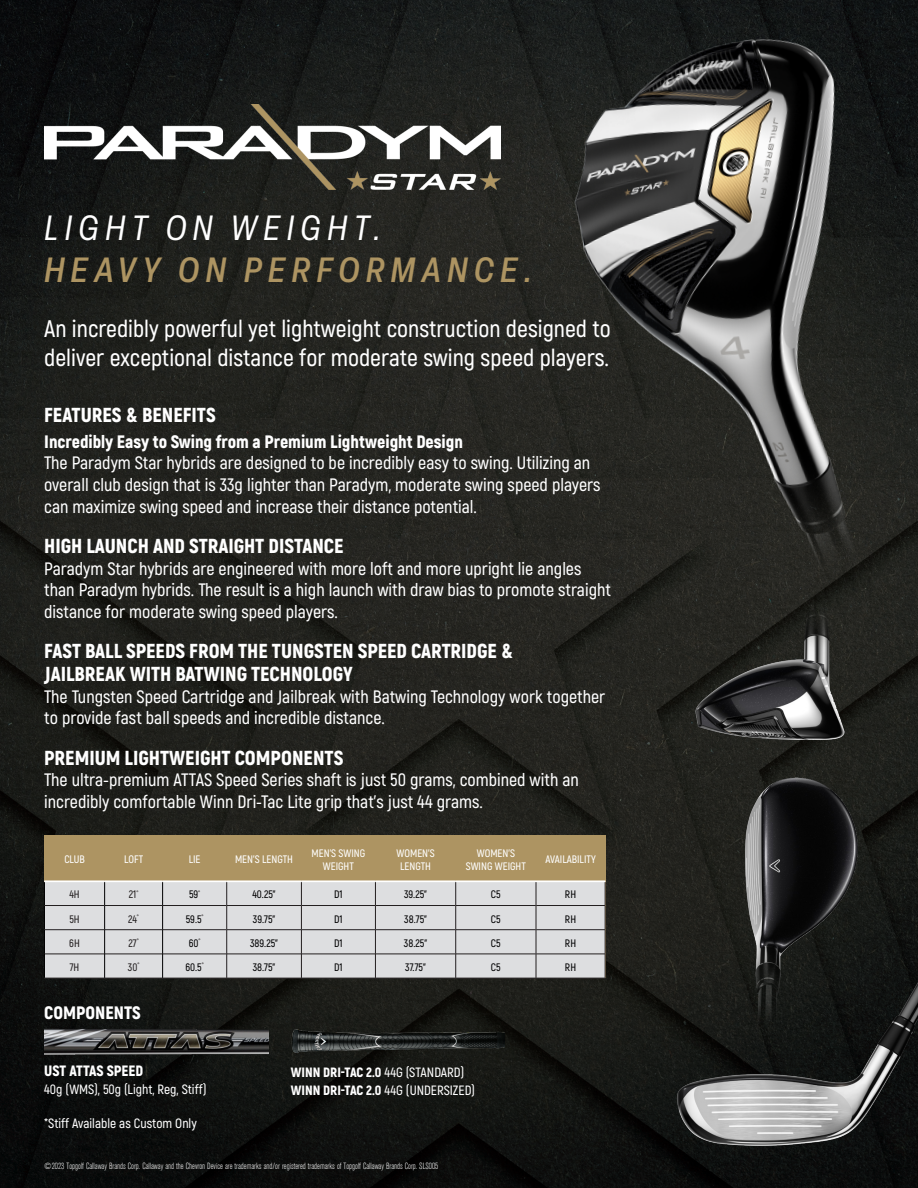
<style>
.page{position:relative;width:918px;height:1188px;background:#fff}
.page>*{position:absolute;margin:0;border:0;box-sizing:border-box;transform-origin:0 0}
.t1{font:italic 500 condensed 34.5px "Elza";letter-spacing:.19em;color:#ad9462}
.t2{font:italic condensed 34.5px "Elza";letter-spacing:.19em;color:#fff}
.t3{font:600 24px/28.8px "Akrobat";color:#fff}
.t4{font:900 20.25px/22.5px "Akrobat";color:#fff}
.t5{font:600 18px/21.6px "Akrobat";color:#fff}
.t6{font:900 18px "Akrobat";color:#fff}
.t7{font:900 15px "Akrobat";color:#fff}
.t8{font:600 13.5px "Akrobat";color:#fff}
.t9{font:900 13.5px "Akrobat";color:#fff}
.t10{font:600 10.8px "Akrobat";color:#000001}
.t11{font:600 10.8px/13px "Akrobat";color:#fff;text-align:center}
.t12{font:600 10.8px "Akrobat";color:#231f20}
.t13{font:300 condensed 9px "Akzidenz Grotesk BE";color:#fff}
.s1{font-weight:600}
.s2{font-weight:900}
</style>
<div class="page">
<img style="left:0;top:0;width:623px;height:1188px">
<img style="left:449px;top:0;width:469px;height:606px">
<img style="left:614px;top:953px;width:304px;height:235px">
<img style="left:594px;top:570px;width:324px;height:194px">
<img style="left:623px;top:702px;width:295px;height:354px">
<img style="left:44px;top:105px;width:457px;height:85px">
<hr style="left:44px;top:978px;width:61px;height:1px;background:#231f20">
<hr style="left:105px;top:978px;width:58px;height:1px;background:#231f20">
<hr style="left:163px;top:978px;width:64px;height:1px;background:#231f20">
<hr style="left:227px;top:978px;width:74px;height:1px;background:#231f20">
<hr style="left:301px;top:978px;width:74px;height:1px;background:#231f20">
<hr style="left:375px;top:978px;width:81px;height:1px;background:#231f20">
<hr style="left:456px;top:978px;width:80px;height:1px;background:#231f20">
<hr style="left:536px;top:978px;width:69px;height:1px;background:#231f20">
<svg style="left:44px;top:836px;width:562px;height:142px;background:#c7c0b2"></svg>
<img style="left:44px;top:1027px;width:225px;height:28px">
<img style="left:291px;top:1027px;width:213px;height:28px">
<p class="t2" style="left:44px;top:206px;width:339px">LIGHT ON WEIGHT.</p>
<p class="t1" style="left:44px;top:246px;width:490px">HEAVY ON PERFORMANCE.</p>
<p class="t3" style="left:44px;top:314px;width:568px">An incredibly powerful yet lightweight construction designed to deliver exceptional distance for moderate swing speed players.</p>
<p class="t4" style="left:44px;top:404px;width:173px">FEATURES &amp; BENEFITS</p>
<p class="t6" style="left:44px;top:430px;width:420px">Incredibly Easy to Swing from a Premium Lightweight Design</p>
<p class="t5" style="left:44px;top:452px;width:558px">The Paradym Star hybrids are designed to be incredibly easy to swing. Utilizing an overall club design that is 33g lighter than Paradym, moderate swing speed players can maximize swing speed and increase their distance potential.</p>
<p class="t4" style="left:44px;top:535px;width:301px">HIGH LAUNCH AND STRAIGHT DISTANCE</p>
<p class="t5" style="left:44px;top:558px;width:568px">Paradym Star hybrids are engineered with more loft and more upright lie angles than Paradym hybrids. The result is a high launch with draw bias to promote straight distance for moderate swing speed players.</p>
<p class="t4" style="left:44px;top:640px;width:471px">FAST BALL SPEEDS FROM THE TUNGSTEN SPEED CARTRIDGE &amp;<br>JAILBREAK WITH BATWING TECHNOLOGY</p>
<p class="t5" style="left:44px;top:685px;width:563px">The Tungsten Speed Cartridge and Jailbreak with Batwing Technology work together to provide fast ball speeds and incredible distance.</p>
<p class="t4" style="left:44px;top:746px;width:301px">PREMIUM LIGHTWEIGHT COMPONENTS</p>
<p class="t5" style="left:44px;top:769px;width:536px">The ultra-premium ATTAS Speed Series shaft is just 50 grams, combined with an incredibly comfortable Winn Dri-Tac Lite grip that’s just 44 grams.</p>
<p class="t11" style="left:64px;top:853px;width:22px">CLUB</p>
<p class="t11" style="left:124px;top:853px;width:21px">LOFT</p>
<p class="t11" style="left:189px;top:853px;width:13px">LIE</p>
<p class="t11" style="left:235px;top:853px;width:60px">MEN’S LENGTH</p>
<p class="t11" style="left:312px;top:847px;width:55px">MEN’S SWING<br>WEIGHT</p>
<p class="t11" style="left:396px;top:847px;width:40px">WOMEN’S<br>LENGTH</p>
<p class="t11" style="left:466px;top:847px;width:62px">WOMEN’S<br>SWING WEIGHT</p>
<p class="t11" style="left:545px;top:853px;width:52px">AVAILABILITY</p>
<p class="t12" style="left:69px;top:888px;width:12px">4H</p>
<p class="t12" style="left:129px;top:888px;width:11px">21<sup>°</sup></p>
<p class="t10" style="left:189px;top:888px;width:13px">59<sup>°</sup></p>
<p class="t10" style="left:252px;top:888px;width:25px">40.25”</p>
<p class="t10" style="left:334px;top:888px;width:10px">D1</p>
<p class="t10" style="left:404px;top:888px;width:24px">39.25”</p>
<p class="t10" style="left:491px;top:888px;width:11px">C5</p>
<p class="t10" style="left:565px;top:888px;width:13px">RH</p>
<p class="t12" style="left:69px;top:912px;width:12px">5H</p>
<p class="t12" style="left:128px;top:912px;width:12px">24<sup>°</sup></p>
<p class="t10" style="left:186px;top:912px;width:19px">59.5<sup>°</sup></p>
<p class="t10" style="left:253px;top:912px;width:24px">39.75”</p>
<p class="t10" style="left:334px;top:912px;width:10px">D1</p>
<p class="t10" style="left:404px;top:912px;width:24px">38.75”</p>
<p class="t10" style="left:491px;top:912px;width:11px">C5</p>
<p class="t10" style="left:565px;top:912px;width:13px">RH</p>
<p class="t12" style="left:69px;top:936px;width:12px">6H</p>
<p class="t12" style="left:128px;top:936px;width:12px">27<sup>°</sup></p>
<p class="t10" style="left:189px;top:936px;width:13px">60<sup>°</sup></p>
<p class="t10" style="left:250px;top:936px;width:29px">389.25”</p>
<p class="t10" style="left:334px;top:936px;width:10px">D1</p>
<p class="t10" style="left:404px;top:936px;width:25px">38.25”</p>
<p class="t10" style="left:491px;top:936px;width:11px">C5</p>
<p class="t10" style="left:565px;top:936px;width:13px">RH</p>
<p class="t12" style="left:70px;top:961px;width:11px">7H</p>
<p class="t12" style="left:128px;top:961px;width:13px">30<sup>°</sup></p>
<p class="t10" style="left:186px;top:961px;width:20px">60.5<sup>°</sup></p>
<p class="t10" style="left:253px;top:961px;width:24px">38.75”</p>
<p class="t10" style="left:334px;top:961px;width:10px">D1</p>
<p class="t10" style="left:405px;top:961px;width:22px">37.75”</p>
<p class="t10" style="left:491px;top:961px;width:11px">C5</p>
<p class="t10" style="left:565px;top:961px;width:13px">RH</p>
<p class="t6" style="left:44px;top:1001px;width:98px">COMPONENTS</p>
<p class="t7" style="left:44px;top:1061px;width:101px">UST ATTAS SPEED</p>
<p class="t8" style="left:44px;top:1081px;width:164px">40g (WMS), 50g (Light, Reg, Stiff)</p>
<p class="t8" style="left:44px;top:1115px;width:154px">*Stiff Available as Custom Only</p>
<p class="t9" style="left:291px;top:1064px;width:175px">WINN DRI-TAC 2.0 <span class="s1">44G (STANDARD)</span></p>
<p class="t8" style="left:291px;top:1082px;width:186px"><span class="s2">WINN DRI-TAC 2.0</span> 44G (UNDERSIZED)</p>
<p class="t13" style="left:44px;top:1161px;width:396px">©2023 Topgolf Callaway Brands Corp. Callaway and the Chevron Device are trademarks and/or registered trademarks of Topgolf Callaway Brands Corp. SLS005</p>
</div>
